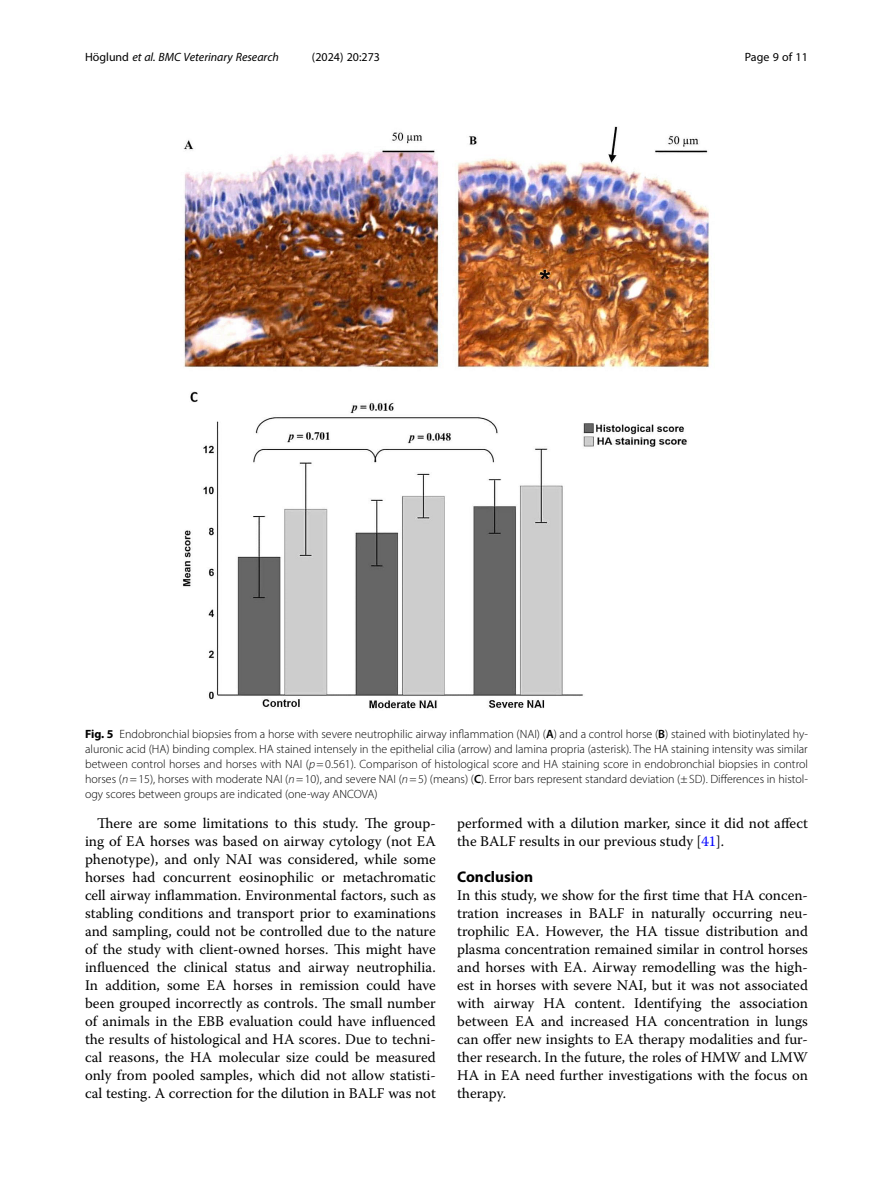
<style>
.page{position:relative;width:893px;height:1191px;background:#fff}
.page>*{position:absolute;margin:0;border:0;box-sizing:border-box;transform-origin:0 0}
.Head_1{font:700 15.45px "Myriad Pro";color:#000}
.Body_Text_Indent{font:14.7px/18px "Warnock Pro";color:#000;text-align:justify}
.Body_Text{font:14.7px/18px "Warnock Pro";color:#000;text-align:justify}
.Figure_Caption{font:300 12px/15px "Myriad Pro";color:#000;text-align:justify}
.t1{font:italic 12px "Myriad Pro";color:#000}
.t2{font:12px "Myriad Pro";color:#000}
.s1{font-style:normal}
.s2{font-weight:700}
.s3{font-weight:600}
.s4{font-style:italic}
.s5{color:#00f}
</style>
<div class="page">
<img style="left:183px;top:126px;width:528px;height:583px">
<p class="t1" style="left:85px;top:50px;width:195px"><span class="s1">Höglund</span> et al. BMC Veterinary Research</p>
<p class="t2" style="left:312px;top:50px;width:70px">(2024) 20:273</p>
<p class="t2" style="left:745px;top:50px;width:65px">Page 9 of 11</p>
<p class="Figure_Caption" style="left:85px;top:726px;width:724px"><span class="s2">Fig. 5</span> Endobronchial biopsies from a horse with severe neutrophilic airway inflammation (NAI) (<span class="s3">A</span>) and a control horse (<span class="s3">B</span>) stained with biotinylated hy&shy;aluronic acid (HA) binding complex. HA stained intensely in the epithelial cilia (arrow) and lamina propria (asterisk). The HA staining intensity was similar between control horses and horses with NAI (<span class="s4">p</span>=0.561). Comparison of histological score and HA staining score in endobronchial biopsies in control horses (<span class="s4">n</span>=15), horses with moderate NAI (<span class="s4">n</span>=10), and severe NAI (<span class="s4">n</span>=5) (means) (<span class="s3">C</span>). Error bars represent standard deviation (±SD). Differences in histol&shy;ogy scores between groups are indicated (one-way ANCOVA)</p>
<p class="Body_Text_Indent" style="left:85px;top:814px;width:352px;text-indent:12px">There are some limitations to this study. The group&shy;ing of EA horses was based on airway cytology (not EA phenotype), and only NAI was considered, while some horses had concurrent eosinophilic or metachromatic cell airway inflammation. Environmental factors, such as stabling conditions and transport prior to examinations and sampling, could not be controlled due to the nature of the study with client-owned horses. This might have influenced the clinical status and airway neutrophilia.<br>In addition, some EA horses in remission could have been grouped incorrectly as controls. The small number of animals in the EBB evaluation could have influenced the results of histological and HA scores. Due to techni&shy;cal reasons, the HA molecular size could be measured only from pooled samples, which did not allow statisti&shy;cal testing. A correction for the dilution in BALF was not</p>
<p class="Body_Text_Indent" style="left:457px;top:814px;width:352px">performed with a dilution marker, since it did not affect the BALF results in our previous study [<span class="s5">41</span>].</p>
<p class="Head_1" style="left:457px;top:867px;width:77px">Conclusion</p>
<p class="Body_Text" style="left:457px;top:886px;width:352px">In this study, we show for the first time that HA concen&shy;tration increases in BALF in naturally occurring neu&shy;trophilic EA. However, the HA tissue distribution and plasma concentration remained similar in control horses and horses with EA. Airway remodelling was the high&shy;est in horses with severe NAI, but it was not associated with airway HA content. Identifying the association between EA and increased HA concentration in lungs can offer new insights to EA therapy modalities and fur&shy;ther research. In the future, the roles of HMW and LMW HA in EA need further investigations with the focus on therapy.</p>
</div>
